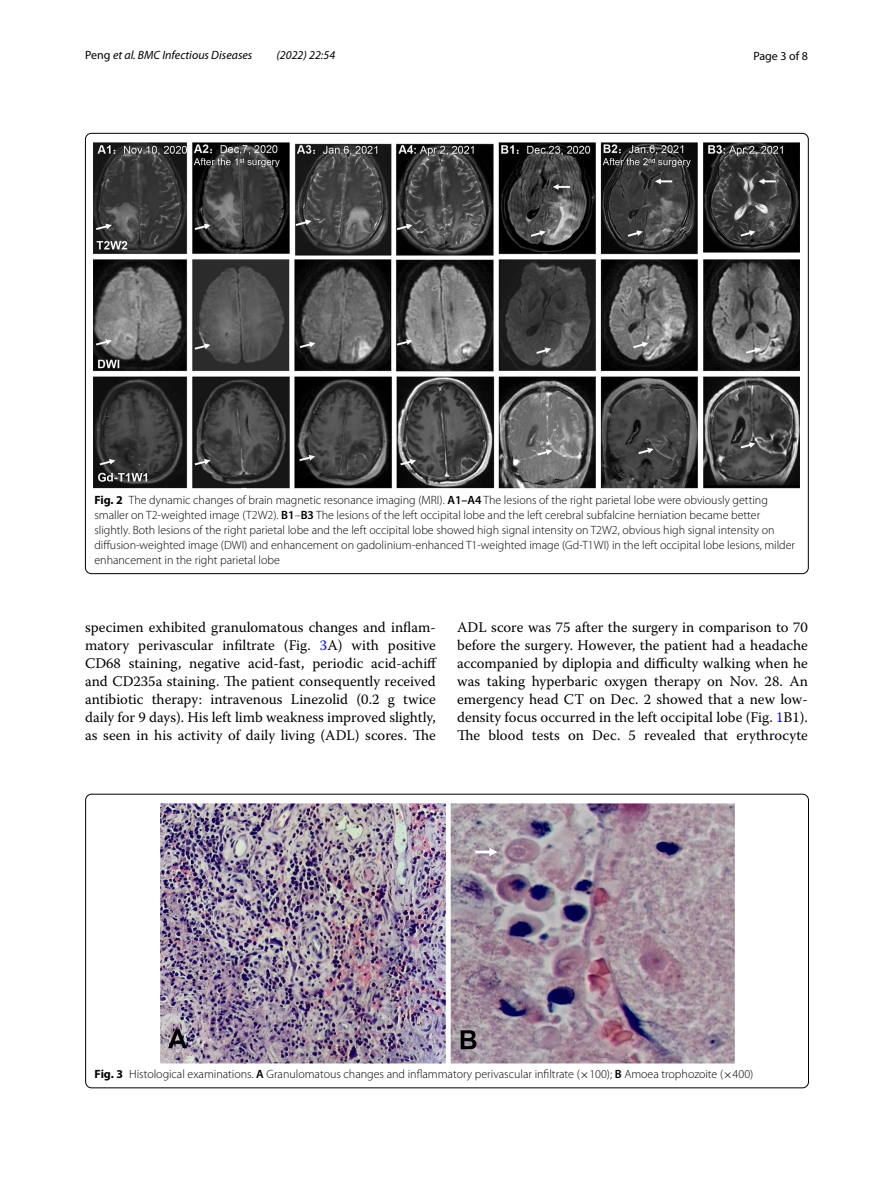
<style>
.page{position:relative;width:893px;height:1187px;background:#fff}
.page>*{position:absolute;margin:0;border:0;box-sizing:border-box;transform-origin:0 0}
.t1{font:14.7px/18px "Warnock Pro";color:#000;text-align:justify}
.t2{font:300 12px/15px "Myriad Pro";color:#000}
.t3{font:italic 12px "Myriad Pro";color:#000}
.t4{font:12px "Myriad Pro";color:#000}
.s1{font-style:normal}
.s2{font-weight:700}
.s3{font-weight:600}
.s4{color:#00f}
.s5{font-family:"MTSY";font-weight:400}
</style>
<div class="page">
<img style="left:94px;top:142px;width:706px;height:346px">
<img style="left:160px;top:803px;width:574px;height:260px">
<p class="t3" style="left:85px;top:48px;width:169px"><span class="s1">Peng</span> et al. BMC Infectious Diseases</p>
<p class="t3" style="left:276px;top:48px;width:60px">(2022) 22:54</p>
<p class="t4" style="left:753px;top:48px;width:56px">Page 3 of 8</p>
<p class="t2" style="left:94px;top:492px;width:702px"><span class="s2">Fig. 2</span> The dynamic changes of brain magnetic resonance imaging (MRI). <span class="s3">A1–A4</span> The lesions of the right parietal lobe were obviously getting smaller on T2-weighted image (T2W2). <span class="s3">B1</span>–<span class="s3">B3</span> The lesions of the left occipital lobe and the left cerebral subfalcine herniation became better slightly. Both lesions of the right parietal lobe and the left occipital lobe showed high signal intensity on T2W2, obvious high signal intensity on diffusion-weighted image (DWI) and enhancement on gadolinium-enhanced T1-weighted image (Gd-T1WI) in the left occipital lobe lesions, milder enhancement in the right parietal lobe</p>
<p class="t1" style="left:85px;top:617px;width:353px">specimen exhibited granulomatous changes and inflam&shy;matory perivascular infiltrate (Fig. <span class="s4">3</span>A) with positive CD68 staining, negative acid-fast, periodic acid-achiff and CD235a staining. The patient consequently received antibiotic therapy: intravenous Linezolid (0.2 g twice daily for 9 days). His left limb weakness improved slightly, as seen in his activity of daily living (ADL) scores. The</p>
<p class="t1" style="left:457px;top:617px;width:352px">ADL score was 75 after the surgery in comparison to 70 before the surgery. However, the patient had a headache accompanied by diplopia and difficulty walking when he was taking hyperbaric oxygen therapy on Nov. 28. An emergency head CT on Dec. 2 showed that a new low&shy;density focus occurred in the left occipital lobe (Fig. <span class="s4">1</span>B1).<br>The blood tests on Dec. 5 revealed that erythrocyte</p>
<p class="t2" style="left:95px;top:1066px;width:660px"><span class="s2">Fig. 3</span> Histological examinations. <span class="s3">A</span> Granulomatous changes and inflammatory perivascular infiltrate (<span class="s5">×</span>100); <span class="s3">B</span> Amoea trophozoite (<span class="s5">×</span>400)</p>
</div>
